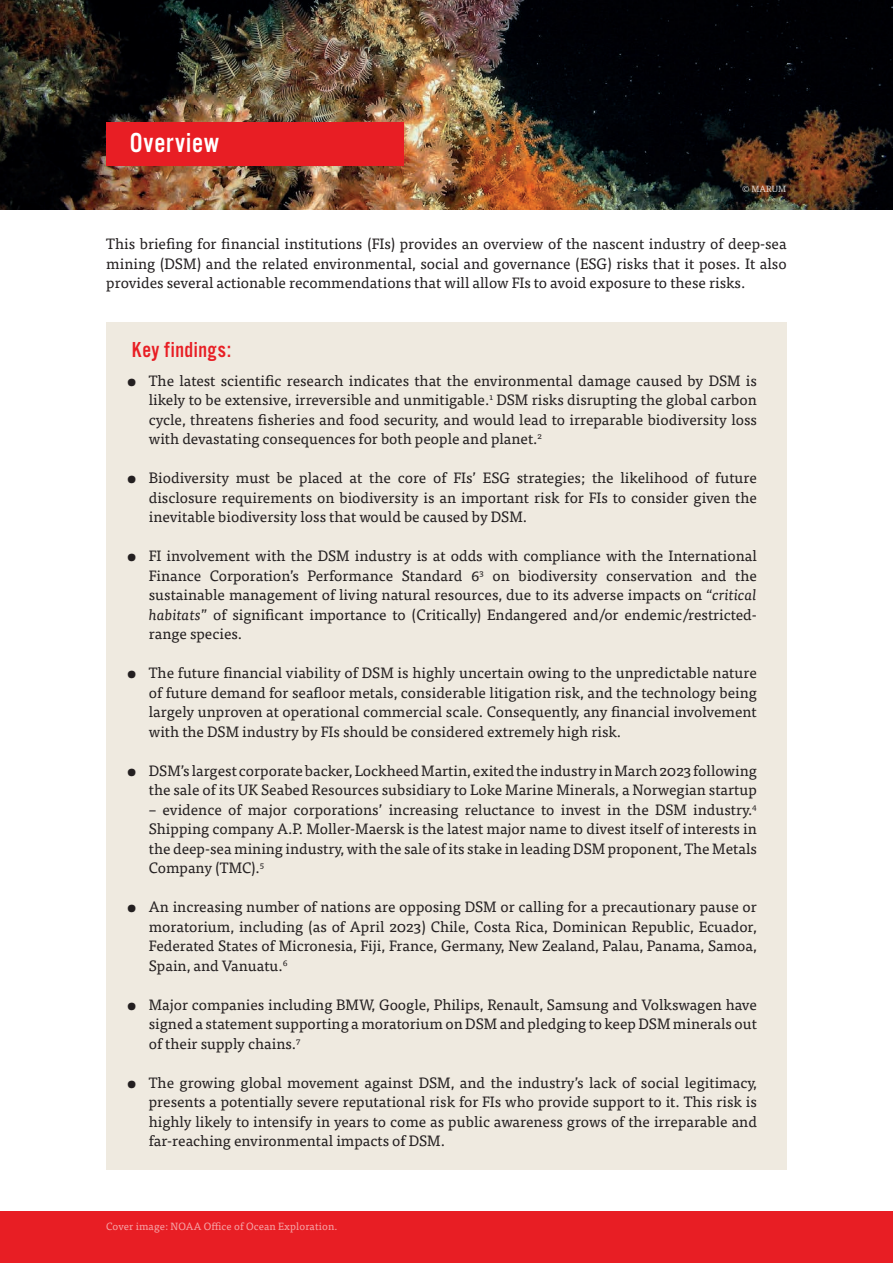
<style>
.page{position:relative;width:893px;height:1263px;background:#fff}
.page>*{position:absolute;margin:0;border:0;box-sizing:border-box;transform-origin:0 0}
.TITLE_SMALL_RED{font:28.5px "Alternate Got No 3 D";letter-spacing:.025em;color:#fff}
.t1{font:22.5px "Alternate Got No 3 D";letter-spacing:.025em;color:#e81e24}
.t2{font:15px/19.5px "Tisa Pro";color:#231f20;text-align:justify}
.t3{font:10.5px "Tisa Pro";letter-spacing:.01em;color:#fff}
.t4{font:9px "Tisa Pro";letter-spacing:.01em;color:#fff}
.s1{font-style:italic}
</style>
<div class="page">
<img style="left:0;top:0;width:893px;height:210px">
<div style="left:0;top:1212px;width:893px;height:51px;background:#e81e24"></div>
<div style="left:106px;top:322px;width:681px;height:847px;background:#efeae0"></div>
<div style="left:106px;top:122px;width:298px;height:43px;background:#e81e24"></div>
<p class="TITLE_SMALL_RED" style="left:130px;top:127px;width:91px">Overview</p>
<p class="t4" style="left:742px;top:182px;width:46px">© MARUM</p>
<p class="t2" style="left:106px;top:233px;width:682px">This briefing for financial institutions (FIs) provides an overview of the nascent industry of deep-sea mining (DSM) and the related environmental, social and governance (ESG) risks that it poses. It also provides several actionable recommendations that will allow FIs to avoid exposure to these risks.</p>
<p class="t1" style="left:132px;top:338px;width:101px">Key findings:</p>
<p class="t2" style="left:149px;top:370px;width:610px;text-indent:-21px">● The latest scientific research indicates that the environmental damage caused by DSM is likely to be extensive, irreversible and unmitigable.<sup>1</sup> DSM risks disrupting the global carbon cycle, threatens fisheries and food security, and would lead to irreparable biodiversity loss with devastating consequences for both people and planet.<sup>2</sup></p>
<p class="t2" style="left:149px;top:467px;width:610px;text-indent:-21px">● Biodiversity must be placed at the core of FIs’ ESG strategies; the likelihood of future disclosure requirements on biodiversity is an important risk for FIs to consider given the inevitable biodiversity loss that would be caused by DSM.</p>
<p class="t2" style="left:149px;top:545px;width:610px;text-indent:-21px">● FI involvement with the DSM industry is at odds with compliance with the International Finance Corporation’s Performance Standard 6<sup>3</sup> on biodiversity conservation and the sustainable management of living natural resources, due to its adverse impacts on “<span class="s1">critical habitats</span>” of significant importance to (Critically) Endangered and/or endemic/restricted&shy;range species.</p>
<p class="t2" style="left:149px;top:662px;width:610px;text-indent:-21px">● The future financial viability of DSM is highly uncertain owing to the unpredictable nature of future demand for seafloor metals, considerable litigation risk, and the technology being largely unproven at operational commercial scale. Consequently, any financial involvement with the DSM industry by FIs should be considered extremely high risk.</p>
<p class="t2" style="left:128px;top:760px;width:631px;text-align:right">● DSM’s largest corporate backer, Lockheed Martin, exited the industry in March 2023 following the sale of its UK Seabed Resources subsidiary to Loke Marine Minerals, a Norwegian startup</p>
<p class="t2" style="left:149px;top:799px;width:610px">– evidence of major corporations’ increasing reluctance to invest in the DSM industry.<sup>4<br></sup>Shipping company A.P. Moller-Maersk is the latest major name to divest itself of interests in the deep-sea mining industry, with the sale of its stake in leading DSM proponent, The Metals Company (TMC).<sup>5</sup></p>
<p class="t2" style="left:149px;top:896px;width:610px;text-indent:-21px">● An increasing number of nations are opposing DSM or calling for a precautionary pause or moratorium, including (as of April 2023) Chile, Costa Rica, Dominican Republic, Ecuador, Federated States of Micronesia, Fiji, France, Germany, New Zealand, Palau, Panama, Samoa, Spain, and Vanuatu.<sup>6</sup></p>
<p class="t2" style="left:149px;top:994px;width:610px;text-indent:-21px">● Major companies including BMW, Google, Philips, Renault, Samsung and Volkswagen have signed a statement supporting a moratorium on DSM and pledging to keep DSM minerals out of their supply chains.<sup>7</sup></p>
<p class="t2" style="left:149px;top:1072px;width:610px;text-indent:-21px">● The growing global movement against DSM, and the industry’s lack of social legitimacy, presents a potentially severe reputational risk for FIs who provide support to it. This risk is highly likely to intensify in years to come as public awareness grows of the irreparable and far-reaching environmental impacts of DSM.</p>
<p class="t3" style="left:106px;top:1218px;width:233px">Cover image: NOAA Office of Ocean Exploration.</p>
</div>
